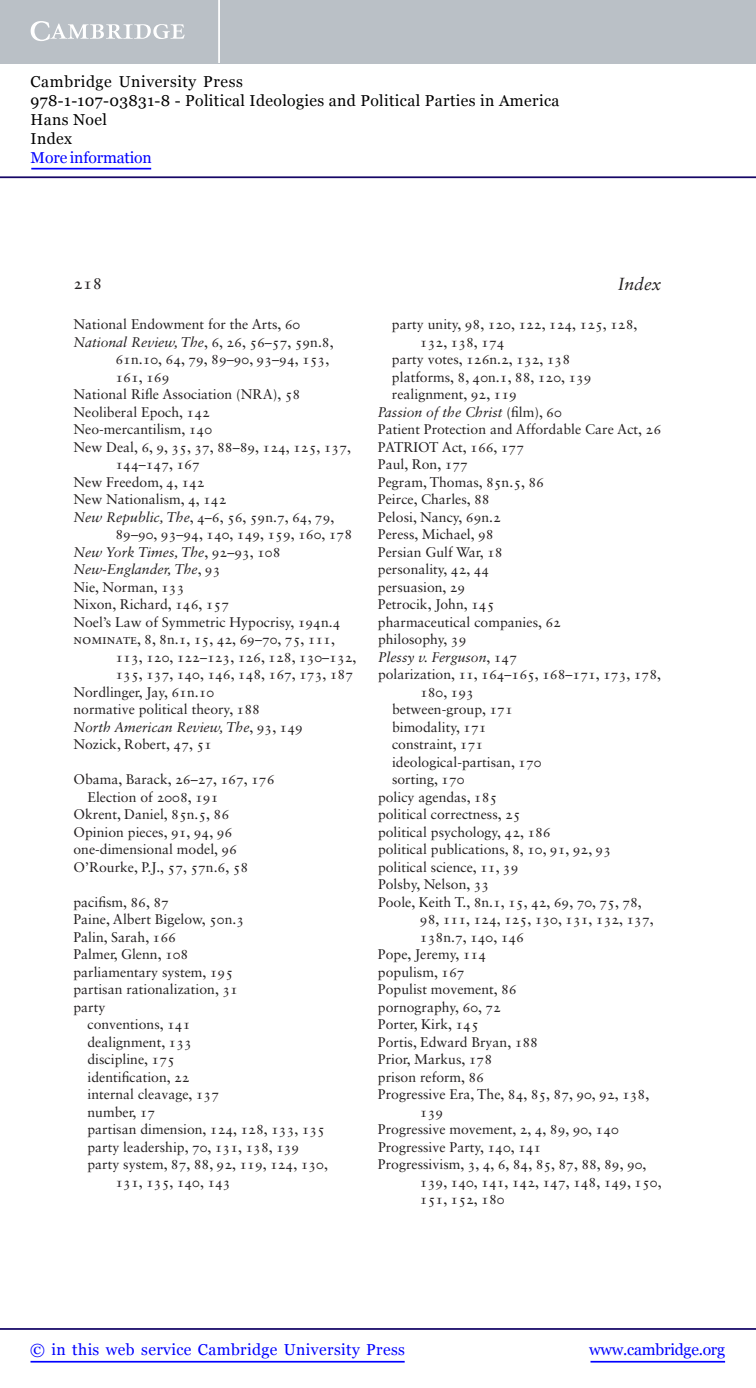
<style>
.page{position:relative;width:756px;height:1388px;background:#fff}
.page>*{position:absolute;margin:0;border:0;box-sizing:border-box;transform-origin:0 0}
.t1{font:italic 17.5px "Sabon LT Std";color:#231f20}
.t2{font:16.62px "Sabon LT Std";color:#231f20}
.t3{font:15.75px/18.9px "Georgia";letter-spacing:.025em;color:#000}
.t4{font:15.75px "Georgia";letter-spacing:.025em;color:#00f}
.t5{font:15.75px "Georgia";letter-spacing:-.015em;color:#00f}
.t6{font:15.75px "Georgia";letter-spacing:-.01em;color:#00f}
.t7{font:14px "Sabon LT Std";color:#231f20}
.t8{font:italic 14px "Sabon LT Std";color:#231f20}
.s1{font-style:normal}
.s2{font-style:italic}
</style>
<div class="page">
<hr style="left:591px;top:1361px;width:134px;height:1px;background:#00f">
<hr style="left:0;top:1328px;width:756px;height:2px;background:#150666">
<hr style="left:31px;top:1361px;width:374px;height:1px;background:#00f">
<div style="left:0;top:0;width:756px;height:63px;background:#bac0c6"></div>
<svg style="left:31px;top:21px;width:154px;height:20px"></svg>
<hr style="left:218px;top:0;width:2px;height:63px;background:#fff">
<hr style="left:0;top:176px;width:756px;height:2px;background:#150666">
<hr style="left:31px;top:168px;width:120px;height:1px;background:#00f">
<p class="t3" style="left:31px;top:72px;width:530px">Cambridge University Press<br>978-1-107-03831-8 - Political Ideologies and Political Parties in America<br>Hans Noel<br>Index</p>
<p class="t6" style="left:31px;top:148px;width:123px">More information</p>
<p class="t2" style="left:74px;top:277px;width:30px">218</p>
<p class="t1" style="left:618px;top:276px;width:45px">Index</p>
<p class="t7" style="left:74px;top:319px;width:228px">National Endowment for the Arts, 60</p>
<p class="t8" style="left:74px;top:336px;width:262px">National Review, The<span class="s1">, 6 , 26 , 56–57 , 59n.8 ,</span></p>
<p class="t7" style="left:116px;top:354px;width:215px">61n.10 , 64 , 79 , 89–90 , 93–94 , 153 ,</p>
<p class="t7" style="left:115px;top:371px;width:55px">161 , 169</p>
<p class="t7" style="left:73px;top:389px;width:228px">National Rifle Association (NRA), 58</p>
<p class="t7" style="left:73px;top:406px;width:138px">Neoliberal Epoch, 142</p>
<p class="t7" style="left:73px;top:424px;width:140px">Neo-mercantilism, 140</p>
<p class="t7" style="left:73px;top:441px;width:279px">New Deal, 6 , 9 , 35 , 37 , 88–89 , 124 , 125 , 137 ,</p>
<p class="t7" style="left:115px;top:459px;width:86px">144–147 , 167</p>
<p class="t7" style="left:73px;top:476px;width:133px">New Freedom, 4 , 142</p>
<p class="t7" style="left:73px;top:494px;width:154px">New Nationalism, 4 , 142</p>
<p class="t7" style="left:73px;top:511px;width:262px"><span class="s2">New Republic, The</span>, 4–6 , 56 , 59n.7 , 64 , 79 ,</p>
<p class="t7" style="left:116px;top:529px;width:238px">89–90 , 93–94 , 140 , 149 , 159 , 160 , 178</p>
<p class="t8" style="left:73px;top:546px;width:209px">New York Times, The<span class="s1">, 92–93 , 108</span></p>
<p class="t8" style="left:73px;top:564px;width:149px">New-Englander, The<span class="s1">, 93</span></p>
<p class="t7" style="left:73px;top:581px;width:112px">Nie, Norman, 133</p>
<p class="t7" style="left:73px;top:599px;width:157px">Nixon, Richard, 146 , 157</p>
<p class="t7" style="left:73px;top:616px;width:269px">Noel’s Law of Symmetric Hypocrisy, 194n.4</p>
<p class="t7" style="left:73px;top:634px;width:263px">nominate, 8 , 8n.1 , 15 , 42 , 69–70 , 75 , 111 ,</p>
<p class="t7" style="left:115px;top:651px;width:243px">113 , 120 , 122–123 , 126 , 128 , 130–132 ,</p>
<p class="t7" style="left:115px;top:669px;width:239px">135 , 137 , 140 , 146 , 148 , 167 , 173 , 187</p>
<p class="t7" style="left:73px;top:686px;width:142px">Nordlinger, Jay, 61n.10</p>
<p class="t7" style="left:74px;top:704px;width:188px">normative political theory, 188</p>
<p class="t8" style="left:74px;top:721px;width:231px">North American Review, The<span class="s1">, 93 , 149</span></p>
<p class="t7" style="left:74px;top:739px;width:140px">Nozick, Robert, 47 , 51</p>
<p class="t7" style="left:73px;top:774px;width:202px">Obama, Barack, 26–27 , 167 , 176</p>
<p class="t7" style="left:87px;top:791px;width:132px">Election of 2008, 191</p>
<p class="t7" style="left:73px;top:809px;width:157px">Okrent, Daniel, 85n.5 , 86</p>
<p class="t7" style="left:73px;top:826px;width:160px">Opinion pieces, 91 , 94 , 96</p>
<p class="t7" style="left:73px;top:844px;width:165px">one-dimensional model, 96</p>
<p class="t7" style="left:73px;top:861px;width:176px">O’Rourke, P.J., 57 , 57n.6 , 58</p>
<p class="t7" style="left:73px;top:896px;width:97px">pacifism, 86 , 87</p>
<p class="t7" style="left:73px;top:914px;width:172px">Paine, Albert Bigelow, 50n.3</p>
<p class="t7" style="left:73px;top:931px;width:104px">Palin, Sarah, 166</p>
<p class="t7" style="left:73px;top:949px;width:116px">Palmer, Glenn, 108</p>
<p class="t7" style="left:73px;top:966px;width:161px">parliamentary system, 195</p>
<p class="t7" style="left:73px;top:984px;width:166px">partisan rationalization, 31</p>
<p class="t7" style="left:73px;top:1001px;width:33px">party</p>
<p class="t7" style="left:87px;top:1019px;width:104px">conventions, 141</p>
<p class="t7" style="left:87px;top:1036px;width:106px">dealignment, 133</p>
<p class="t7" style="left:87px;top:1054px;width:89px">discipline, 175</p>
<p class="t7" style="left:87px;top:1071px;width:104px">identification, 22</p>
<p class="t7" style="left:87px;top:1089px;width:133px">internal cleavage, 137</p>
<p class="t7" style="left:87px;top:1106px;width:69px">number, 17</p>
<p class="t7" style="left:87px;top:1124px;width:239px">partisan dimension, 124 , 128 , 133 , 135</p>
<p class="t7" style="left:87px;top:1141px;width:213px">party leadership, 70 , 131 , 138 , 139</p>
<p class="t7" style="left:87px;top:1159px;width:242px">party system, 87 , 88 , 92 , 119 , 124 , 130 ,</p>
<p class="t7" style="left:115px;top:1176px;width:117px">131 , 135 , 140 , 143</p>
<p class="t7" style="left:392px;top:319px;width:247px">party unity, 98 , 120 , 122 , 124 , 125 , 128 ,</p>
<p class="t7" style="left:420px;top:336px;width:86px">132 , 138 , 174</p>
<p class="t7" style="left:392px;top:354px;width:180px">party votes, 126n.2 , 132 , 138</p>
<p class="t7" style="left:392px;top:371px;width:201px">platforms, 8 , 40n.1 , 88 , 120 , 139</p>
<p class="t7" style="left:392px;top:389px;width:126px">realignment, 92 , 119</p>
<p class="t8" style="left:378px;top:406px;width:185px">Passion of the Christ <span class="s1">(film), 60</span></p>
<p class="t7" style="left:378px;top:424px;width:285px">Patient Protection and Affordable Care Act, 26</p>
<p class="t7" style="left:378px;top:441px;width:148px">PATRIOT Act, 166 , 177</p>
<p class="t7" style="left:378px;top:459px;width:92px">Paul, Ron, 177</p>
<p class="t7" style="left:378px;top:476px;width:167px">Pegram, Thomas, 85n.5 , 86</p>
<p class="t7" style="left:378px;top:494px;width:113px">Peirce, Charles, 88</p>
<p class="t7" style="left:378px;top:511px;width:124px">Pelosi, Nancy, 69n.2</p>
<p class="t7" style="left:378px;top:529px;width:117px">Peress, Michael, 98</p>
<p class="t7" style="left:378px;top:546px;width:126px">Persian Gulf War, 18</p>
<p class="t7" style="left:378px;top:564px;width:113px">personality, 42 , 44</p>
<p class="t7" style="left:378px;top:581px;width:89px">persuasion, 29</p>
<p class="t7" style="left:378px;top:599px;width:118px">Petrocik, John, 145</p>
<p class="t7" style="left:378px;top:616px;width:185px">pharmaceutical companies, 62</p>
<p class="t7" style="left:378px;top:634px;width:90px">philosophy, 39</p>
<p class="t8" style="left:378px;top:651px;width:141px">Plessy v. Ferguson<span class="s1">, 147</span></p>
<p class="t7" style="left:378px;top:669px;width:285px">polarization, 11 , 164–165 , 168–171 , 173 , 178 ,</p>
<p class="t7" style="left:420px;top:686px;width:55px">180 , 193</p>
<p class="t7" style="left:392px;top:704px;width:122px">between-group, 171</p>
<p class="t7" style="left:392px;top:721px;width:96px">bimodality, 171</p>
<p class="t7" style="left:392px;top:739px;width:93px">constraint, 171</p>
<p class="t7" style="left:392px;top:756px;width:151px">ideological-partisan, 170</p>
<p class="t7" style="left:392px;top:774px;width:74px">sorting, 170</p>
<p class="t7" style="left:378px;top:791px;width:121px">policy agendas, 185</p>
<p class="t7" style="left:378px;top:809px;width:144px">political correctness, 25</p>
<p class="t7" style="left:378px;top:826px;width:174px">political psychology, 42 , 186</p>
<p class="t7" style="left:378px;top:844px;width:235px">political publications, 8 , 10 , 91 , 92 , 93</p>
<p class="t7" style="left:378px;top:861px;width:142px">political science, 11 , 39</p>
<p class="t7" style="left:378px;top:879px;width:113px">Polsby, Nelson, 33</p>
<p class="t7" style="left:378px;top:896px;width:265px">Poole, Keith T., 8n.1 , 15 , 42 , 69 , 70 , 75 , 78 ,</p>
<p class="t7" style="left:420px;top:914px;width:235px">98 , 111 , 124 , 125 , 130 , 131 , 132 , 137 ,</p>
<p class="t7" style="left:420px;top:931px;width:106px">138n.7 , 140 , 146</p>
<p class="t7" style="left:378px;top:949px;width:110px">Pope, Jeremy, 114</p>
<p class="t7" style="left:378px;top:966px;width:88px">populism, 167</p>
<p class="t7" style="left:378px;top:984px;width:140px">Populist movement, 86</p>
<p class="t7" style="left:378px;top:1001px;width:124px">pornography, 60 , 72</p>
<p class="t7" style="left:378px;top:1019px;width:102px">Porter, Kirk, 145</p>
<p class="t7" style="left:378px;top:1036px;width:162px">Portis, Edward Bryan, 188</p>
<p class="t7" style="left:378px;top:1054px;width:116px">Prior, Markus, 178</p>
<p class="t7" style="left:378px;top:1071px;width:108px">prison reform, 86</p>
<p class="t7" style="left:378px;top:1089px;width:273px">Progressive Era, The, 84 , 85 , 87 , 90 , 92 , 138 ,</p>
<p class="t7" style="left:420px;top:1106px;width:25px">139</p>
<p class="t7" style="left:378px;top:1124px;width:242px">Progressive movement, 2 , 4 , 89 , 90 , 140</p>
<p class="t7" style="left:378px;top:1141px;width:165px">Progressive Party, 140 , 141</p>
<p class="t7" style="left:378px;top:1159px;width:270px">Progressivism, 3 , 4 , 6 , 84 , 85 , 87 , 88 , 89 , 90 ,</p>
<p class="t7" style="left:420px;top:1176px;width:243px">139 , 140 , 141 , 142 , 147 , 148 , 149 , 150 ,</p>
<p class="t7" style="left:420px;top:1194px;width:86px">151 , 152 , 180</p>
<p class="t4" style="left:30px;top:1340px;width:376px">© in this web service Cambridge University Press</p>
<p class="t5" style="left:589px;top:1340px;width:137px">www.cambridge.org</p>
</div>
